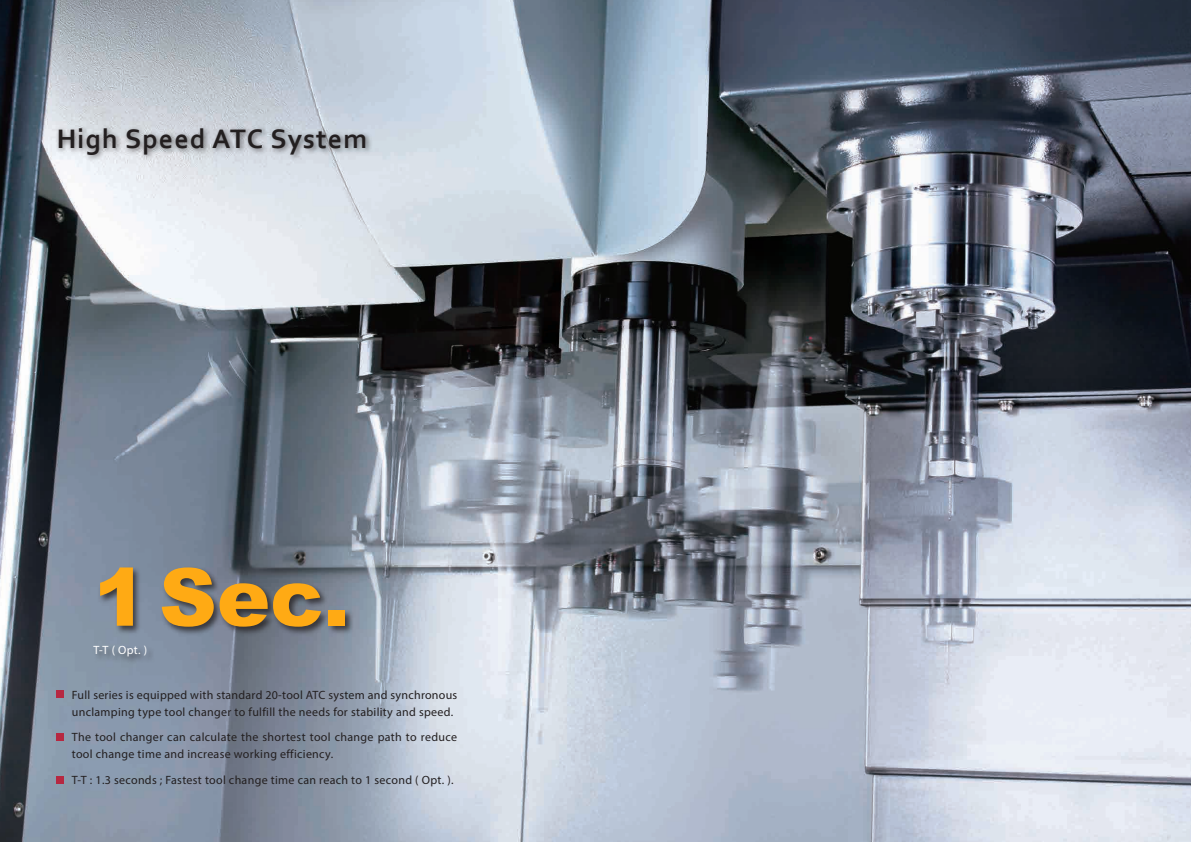
<style>
.page{position:relative;width:1191px;height:842px;background:#fff}
.page>*{position:absolute;margin:0;border:0;box-sizing:border-box;transform-origin:0 0}
.t1{font:900 80px "Arial";color:#ffaa14}
.t2{font:700 28px "Corbel";letter-spacing:.04em;color:#231f20}
.t3{font:12px/17px "Myriad Pro";letter-spacing:.025em;color:#231f20}
.t4{font:12px "Myriad Pro";color:#fff}
</style>
<div class="page">
<img style="left:0;top:0;width:1191px;height:842px">
<div style="left:93px;top:566px;width:262px;height:99px;background:#231f20;opacity:.75"></div>
<div style="left:57px;top:690px;width:7px;height:8px;background:#b62841"></div>
<div style="left:57px;top:776px;width:7px;height:7px;background:#b62841"></div>
<div style="left:57px;top:733px;width:7px;height:8px;background:#b62841"></div>
<div style="left:55px;top:124px;width:317px;height:38px;background:#231f20;opacity:.6"></div>
<h2 class="t2" style="left:57px;top:121px;width:312px">High Speed ATC System</h2>
<h1 class="t1" style="left:94px;top:539px;width:258px">1Sec.</h1>
<p class="t4" style="left:94px;top:642px;width:55px">T-T ( Opt. )</p>
<p class="t3" style="left:72px;top:686px;width:387px">Full series is equipped with standard 20-tool ATC system and synchronous unclamping type tool changer to fulfill the needs for stability and speed.</p>
<p class="t3" style="left:72px;top:729px;width:387px">The tool changer can calculate the shortest tool change path to reduce tool change time and increase working efficiency.</p>
<p class="t3" style="left:72px;top:771px;width:383px">T-T : 1.3 seconds ; Fastest tool change time can reach to 1 second ( Opt. ).</p>
</div>
